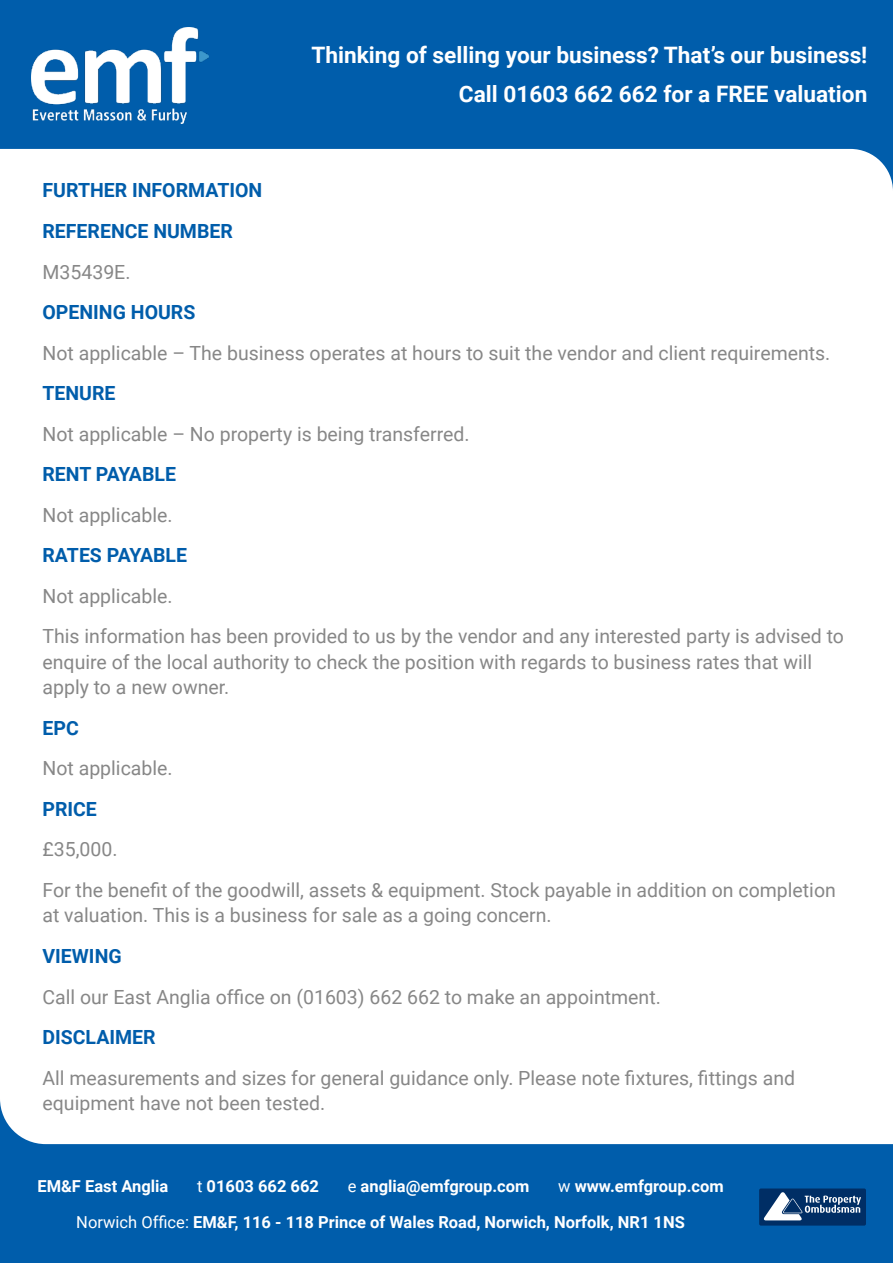
<style>
.page{position:relative;width:893px;height:1263px;background:#fff}
.page>*{position:absolute;margin:0;border:0;box-sizing:border-box;transform-origin:0 0}
.t1{font:700 22.65px/39px "Roboto";color:#fff;text-align:right}
.t2{font:19.5px/40.5px "Roboto";color:#878787}
.t3{font:700 19.5px/40.5px "Roboto";color:#005dab}
.t4{font:700 16.5px/36px "Roboto";color:#fff}
.s1{font-weight:400}
</style>
<div class="page">
<div style="left:0;top:980px;width:893px;height:283px;background:#005dab"></div>
<div style="left:0;top:980px;width:893px;height:164px;background:#fff"></div>
<div style="left:0;top:0;width:893px;height:191px;background:#005dab"></div>
<div style="left:0;top:149px;width:893px;height:42px;background:#fff"></div>
<img style="left:32px;top:28px;width:176px;height:95px">
<div style="left:759px;top:1188px;width:107px;height:37px;background:#002e65;border-radius:2px"></div>
<svg style="left:763px;top:1192px;width:98px;height:28px"></svg>
<p class="t1" style="left:311px;top:38px;width:558px">Thinking of selling your business? That’s our business!<br>Call 01603 662 662 for a FREE valuation</p>
<p class="t3" style="left:43px;top:172px;width:221px">FURTHER INFORMATION<br>REFERENCE NUMBER</p>
<p class="t2" style="left:43px;top:253px;width:89px">M35439E.</p>
<p class="t3" style="left:43px;top:294px;width:154px">OPENING HOURS</p>
<p class="t2" style="left:43px;top:334px;width:789px">Not applicable – The business operates at hours to suit the vendor and client requirements.</p>
<p class="t3" style="left:43px;top:375px;width:75px">TENURE</p>
<p class="t2" style="left:43px;top:415px;width:429px">Not applicable – No property is being transferred.</p>
<p class="t3" style="left:43px;top:456px;width:135px">RENT PAYABLE</p>
<p class="t2" style="left:43px;top:496px;width:132px">Not applicable.</p>
<p class="t3" style="left:43px;top:537px;width:146px">RATES PAYABLE</p>
<p class="t2" style="left:43px;top:578px;width:803px">Not applicable.<br>This information has been provided to us by the vendor and any interested party is advised to</p>
<p class="t2" style="left:43px;top:651px;width:771px;line-height:25.5px">enquire of the local authority to check the position with regards to business rates that will apply to a new owner.</p>
<p class="t3" style="left:43px;top:710px;width:38px">EPC</p>
<p class="t2" style="left:43px;top:750px;width:132px">Not applicable.</p>
<p class="t3" style="left:43px;top:791px;width:56px">PRICE</p>
<p class="t2" style="left:43px;top:831px;width:795px">£35,000.<br>For the benefit of the goodwill, assets &amp; equipment. Stock payable in addition on completion</p>
<p class="t2" style="left:43px;top:897px;width:511px">at valuation. This is a business for sale as a going concern.</p>
<p class="t3" style="left:43px;top:938px;width:81px">VIEWING</p>
<p class="t2" style="left:43px;top:978px;width:620px">Call our East Anglia office on (01603) 662 662 to make an appointment.</p>
<p class="t3" style="left:43px;top:1019px;width:115px">DISCLAIMER</p>
<p class="t2" style="left:43px;top:1067px;width:754px;line-height:25.5px">All measurements and sizes for general guidance only. Please note fixtures, fittings and equipment have not been tested.</p>
<p class="t4" style="left:37px;top:1169px;width:132px">EM&amp;F East Anglia</p>
<p class="t4" style="left:197px;top:1169px;width:123px"><span class="s1">t</span> 01603 662 662</p>
<p class="t4" style="left:348px;top:1169px;width:183px"><span class="s1">e</span> anglia@emfgroup.com</p>
<p class="t4" style="left:76px;top:1169px;width:649px;text-indent:482px"><span class="s1">w</span> www.emfgroup.com<br><span class="s1">Norwich Office:</span> EM&amp;F, 116 - 118 Prince of Wales Road, Norwich, Norfolk, NR1 1NS</p>
</div>
